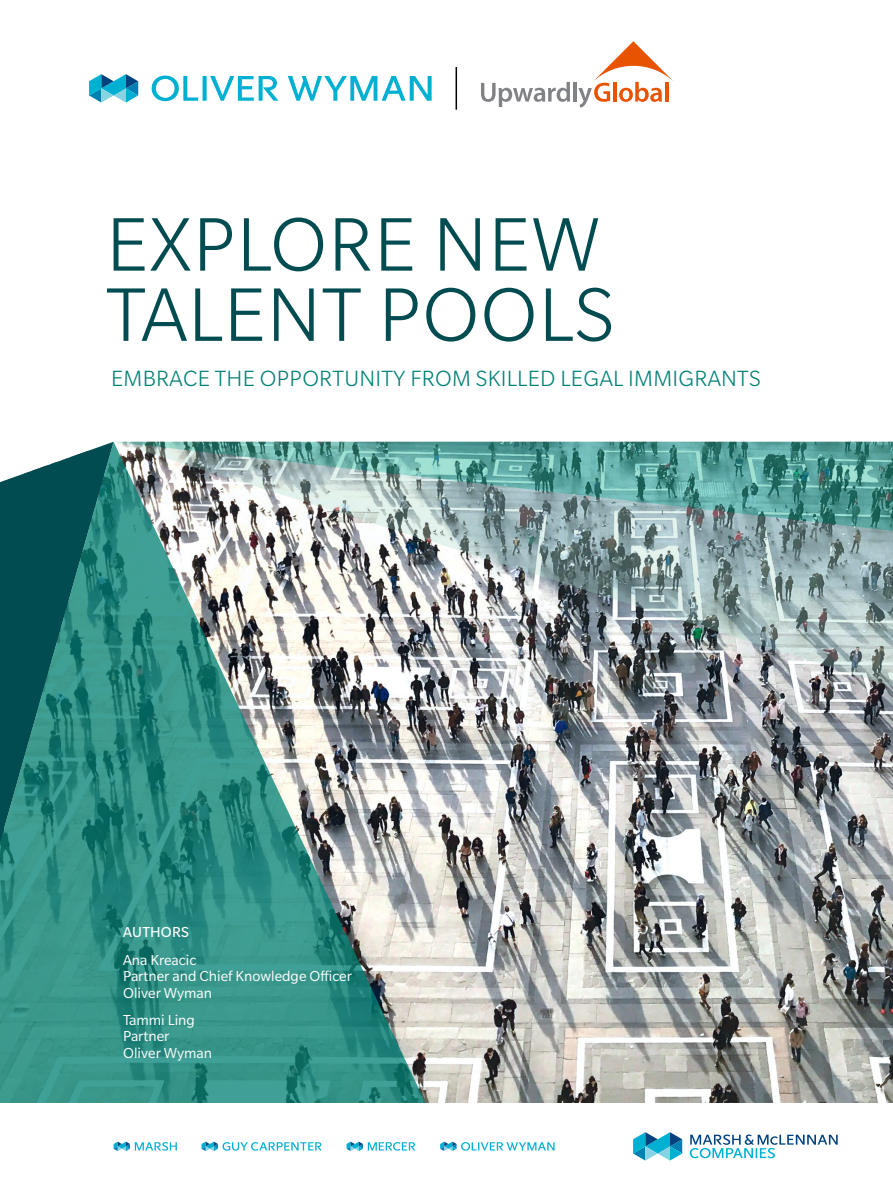
<style>
.page{position:relative;width:893px;height:1188px;background:#fff}
.page>*{position:absolute;margin:0;border:0;box-sizing:border-box;transform-origin:0 0}
.t1{font:300 82.5px/70.2px "Slate Pro";letter-spacing:.01em;color:#004c50}
.t2{font:300 24px "Slate Pro";letter-spacing:.01em;color:#008175}
.t3{font:15.75px/16.5px "Slate Pro";color:#fff}
.t4{font:15.75px "Slate Pro";letter-spacing:.01em;color:#fff}
</style>
<div class="page">
<img style="left:426px;top:700px;width:467px;height:403px">
<img style="left:426px;top:442px;width:467px;height:258px">
<svg style="left:89px;top:74px;width:49px;height:29px"></svg>
<svg style="left:288px;top:76px;width:144px;height:25px"></svg>
<svg style="left:152px;top:76px;width:126px;height:25px"></svg>
<svg style="left:690px;top:1135px;width:148px;height:23px"></svg>
<svg style="left:633px;top:1132px;width:49px;height:29px"></svg>
<svg style="left:481px;top:82px;width:89px;height:25px"></svg>
<hr style="left:573px;top:82px;width:4px;height:20px;background:#808285">
<svg style="left:578px;top:41px;width:96px;height:67px"></svg>
<hr style="left:665px;top:82px;width:3px;height:20px;background:#e75300">
<hr style="left:456px;top:67px;width:1px;height:43px;background:#000">
<svg style="left:114px;top:1142px;width:63px;height:9px"></svg>
<svg style="left:202px;top:1142px;width:120px;height:9px"></svg>
<svg style="left:347px;top:1142px;width:68px;height:9px"></svg>
<svg style="left:440px;top:1142px;width:115px;height:9px"></svg>
<svg style="left:0;top:442px;width:426px;height:661px;background:#5d9992"></svg>
<h1 class="t1" style="left:106px;top:209px;width:510px">EXPLORE NEW<br>TALENT POOLS</h1>
<h2 class="t2" style="left:111px;top:366px;width:651px">EMBRACE THE OPPORTUNITY FROM SKILLED LEGAL IMMIGRANTS</h2>
<p class="t4" style="left:123px;top:924px;width:67px">AUTHORS</p>
<p class="t3" style="left:123px;top:951px;width:230px">Ana Kreacic<br>Partner and Chief Knowledge Officer<br>Oliver Wyman</p>
<p class="t3" style="left:123px;top:1012px;width:91px">Tammi Ling<br>Partner<br>Oliver Wyman</p>
</div>
